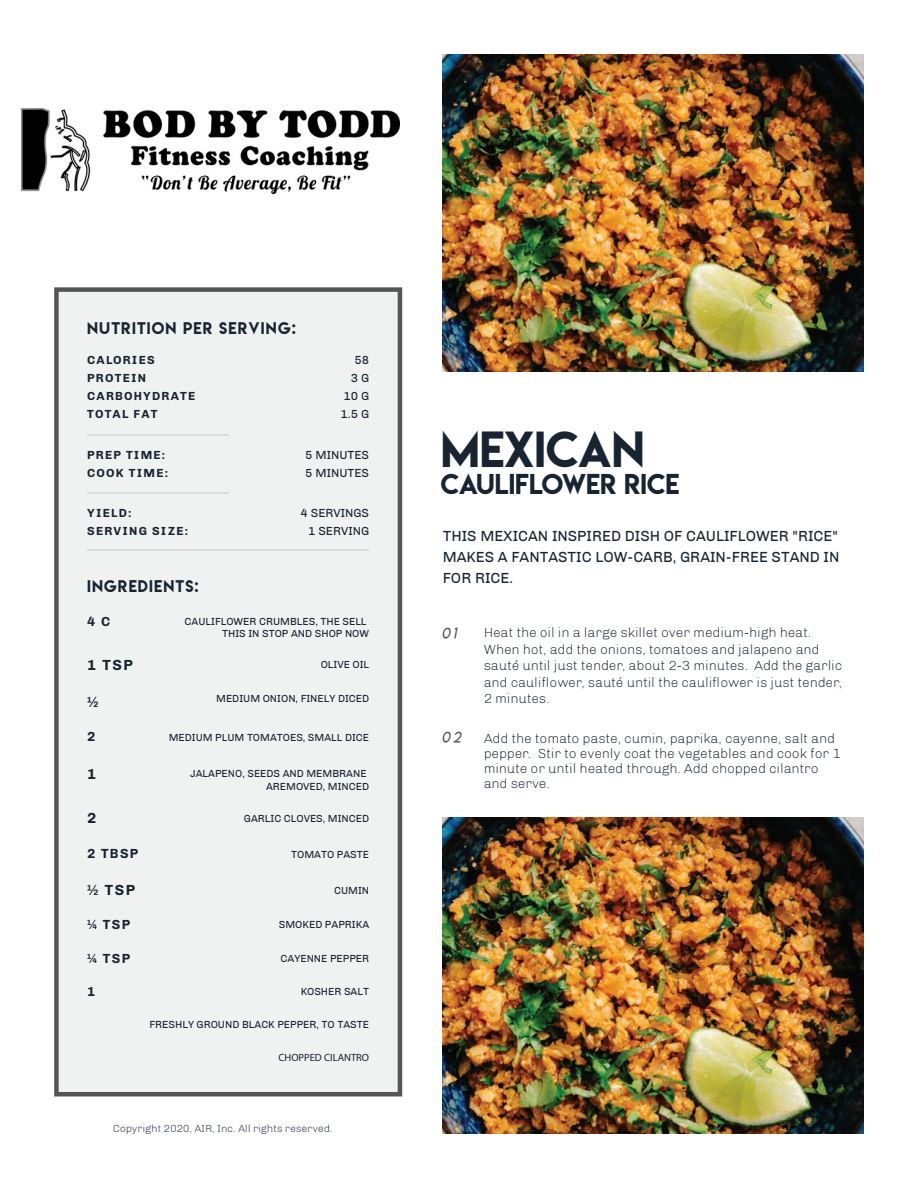
<style>
.page{position:relative;width:918px;height:1188px;background:#fff}
.page>*{position:absolute;margin:0;border:0;box-sizing:border-box;transform-origin:0 0}
.t1{font:45px "Lemon Milk";color:#182431}
.t2{font:25.5px "Lemon Milk";color:#182431}
.t3{font:15px/21px "Chivo";color:#182431;text-align:justify}
.t4{font:15px "Lemon Milk";letter-spacing:.075em;color:#182431}
.t5{font:700 15px "Chivo";letter-spacing:.1em;color:#182431}
.t6{font:15px "Lemon Milklightitalic";color:#565656}
.t7{font:300 13.5px/16.5px "Chivo";color:#182431}
.t8{font:700 13.5px "Chivo";letter-spacing:.1em;color:#182431}
.t9{font:700 12px/18px "Chivo";letter-spacing:.1em;color:#182431}
.t10{font:12px/18px "Chivo";color:#182431;text-align:right}
.t11{font:10.5px/12.6px "Chivo";color:#182431;text-align:right}
.t12{font:300 10.5px "Chivo";color:#182431}
.t13{font:10.5px "Myriad Pro";color:#182431}
</style>
<div class="page">
<img style="left:443px;top:818px;width:421px;height:316px">
<img style="left:443px;top:54px;width:421px;height:317px">
<div style="left:54px;top:287px;width:348px;height:809px;background:#f0f1f1"></div>
<hr style="left:87px;top:434px;width:141px;height:1px;background:#dcdbda">
<hr style="left:87px;top:549px;width:282px;height:1px;background:#dcdbda">
<hr style="left:87px;top:492px;width:141px;height:2px;background:#dcdbda">
<img style="left:22px;top:109px;width:378px;height:84px">
<p class="t4" style="left:87px;top:318px;width:210px">NUTRITION PER SERVING:</p>
<p class="t9" style="left:87px;top:351px;width:110px">CALORIES<br>PROTEIN<br>CARBOHYDRATE<br>TOTAL FAT</p>
<p class="t10" style="left:341px;top:351px;width:30px">58<br>3 G<br>10 G<br>1.5 G</p>
<p class="t9" style="left:87px;top:446px;width:82px">PREP TIME:<br>COOK TIME:</p>
<p class="t10" style="left:305px;top:446px;width:65px;text-align:left">5 MINUTES<br>5 MINUTES</p>
<p class="t9" style="left:87px;top:504px;width:102px">YIELD:<br>SERVING SIZE:</p>
<p class="t10" style="left:301px;top:504px;width:70px">4 SERVINGS<br>1 SERVING</p>
<p class="t4" style="left:87px;top:576px;width:113px">INGREDIENTS:</p>
<p class="t8" style="left:87px;top:613px;width:25px">4 C</p>
<p class="t11" style="left:185px;top:615px;width:186px">CAULIFLOWER CRUMBLES, THE SELL<br>THIS IN STOP AND SHOP NOW</p>
<p class="t5" style="left:87px;top:656px;width:47px">1 TSP</p>
<p class="t11" style="left:321px;top:659px;width:50px">OLIVE OIL</p>
<p class="t5" style="left:87px;top:693px;width:13px">½</p>
<p class="t11" style="left:216px;top:692px;width:154px">MEDIUM ONION, FINELY DICED</p>
<p class="t8" style="left:87px;top:729px;width:10px">2</p>
<p class="t11" style="left:169px;top:731px;width:202px">MEDIUM PLUM TOMATOES, SMALL DICE</p>
<p class="t5" style="left:87px;top:765px;width:11px">1</p>
<p class="t5" style="left:87px;top:809px;width:11px">2</p>
<p class="t11" style="left:190px;top:767px;width:180px">JALAPENO, SEEDS AND MEMBRANE<br>AREMOVED, MINCED</p>
<p class="t11" style="left:244px;top:812px;width:127px">GARLIC CLOVES, MINCED</p>
<p class="t8" style="left:87px;top:846px;width:53px">2 TBSP</p>
<p class="t11" style="left:291px;top:848px;width:79px">TOMATO PASTE</p>
<p class="t5" style="left:87px;top:881px;width:50px">½ TSP</p>
<p class="t11" style="left:334px;top:884px;width:37px">CUMIN</p>
<p class="t11" style="left:279px;top:918px;width:92px">SMOKED PAPRIKA</p>
<p class="t8" style="left:87px;top:951px;width:45px">¼ TSP</p>
<p class="t11" style="left:281px;top:953px;width:90px">CAYENNE PEPPER</p>
<p class="t11" style="left:301px;top:986px;width:70px">KOSHER SALT</p>
<p class="t11" style="left:149px;top:1018px;width:221px">FRESHLY GROUND BLACK PEPPER, TO TASTE</p>
<p class="t13" style="left:278px;top:1051px;width:92px">CHOPPED CILANTRO</p>
<p class="t8" style="left:87px;top:917px;width:45px">¼ TSP</p>
<p class="t8" style="left:87px;top:984px;width:10px">1</p>
<p class="t12" style="left:113px;top:1122px;width:221px">Copyright 2020, AIR, Inc. All rights reserved.</p>
<h1 class="t1" style="left:441px;top:417px;width:205px">MEXICAN</h1>
<h2 class="t2" style="left:441px;top:466px;width:240px">CAULIFLOWER RICE</h2>
<p class="t3" style="left:443px;top:526px;width:398px">THIS MEXICAN INSPIRED DISH OF CAULIFLOWER "RICE" MAKES A FANTASTIC LOW-CARB, GRAIN-FREE STAND IN FOR RICE.</p>
<p class="t6" style="left:442px;top:624px;width:16px">01</p>
<p class="t6" style="left:442px;top:728px;width:21px">02</p>
<p class="t7" style="left:484px;top:625px;width:360px">Heat the oil in a large skillet over medium-high heat.<br>When hot, add the onions, tomatoes and jalapeno and sauté until just tender, about 2-3 minutes. Add the garlic and cauliflower, sauté until the cauliflower is just tender, 2 minutes.</p>
<p class="t7" style="left:484px;top:731px;width:358px;line-height:15px">Add the tomato paste, cumin, paprika, cayenne, salt and pepper. Stir to evenly coat the vegetables and cook for 1 minute or until heated through. Add chopped cilantro and serve.</p>
</div>
